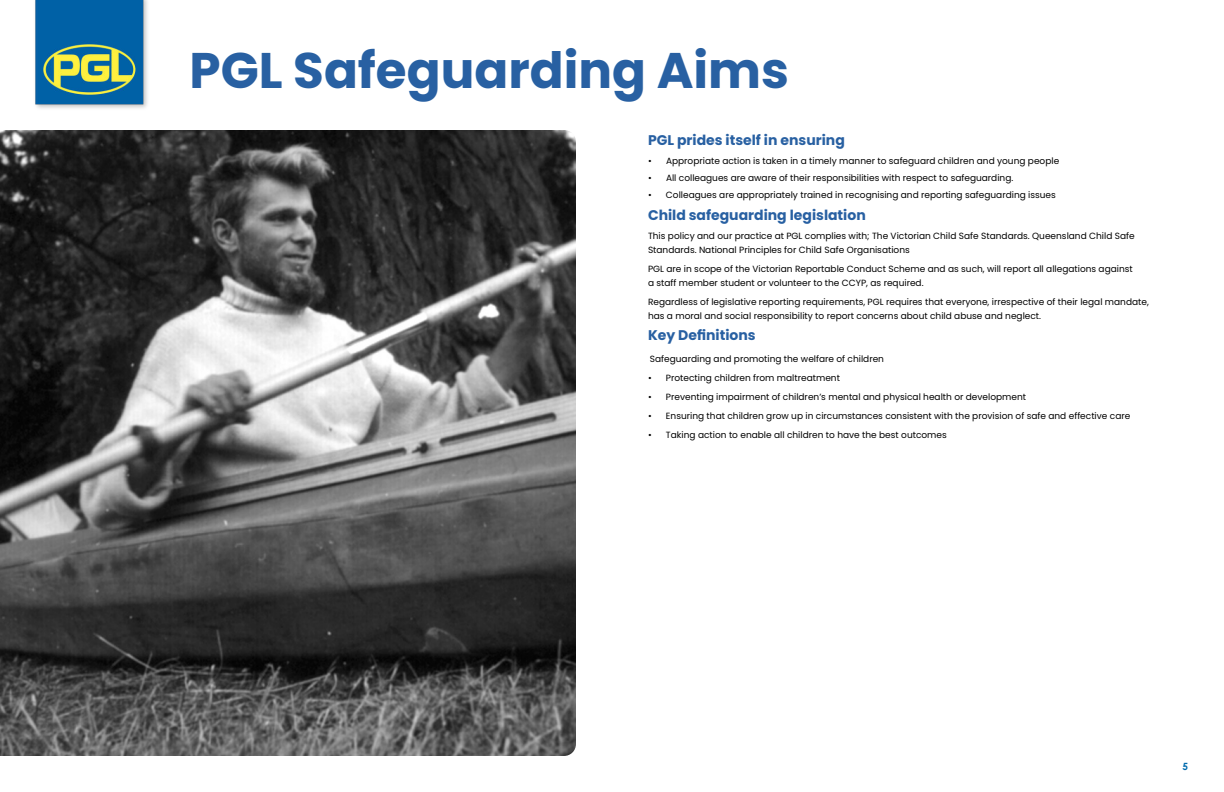
<style>
.page{position:relative;width:1224px;height:792px;background:#fff}
.page>*{position:absolute;margin:0;border:0;box-sizing:border-box;transform-origin:0 0}
.t1{font:700 50px "Poppins";color:#2860a2}
.t2{font:700 14px "Poppins";color:#2860a2}
.t3{font:700 10px "Century Gothic Pro";color:#006bae}
.t4{font:9px/14px "Poppins";color:#000}
</style>
<div class="page">
<img style="left:35px;top:0;width:113px;height:109px">
<img style="left:0;top:130px;width:576px;height:626px">
<h1 class="t1" style="left:190px;top:48px;width:601px">PGL Safeguarding Aims</h1>
<h2 class="t2" style="left:648px;top:133px;width:198px">PGL prides itself in ensuring</h2>
<p class="t4" style="left:648px;top:154px;width:413px">• Appropriate action is taken in a timely manner to safeguard children and young people</p>
<p class="t4" style="left:648px;top:171px;width:367px">• All colleagues are aware of their responsibilities with respect to safeguarding.</p>
<p class="t4" style="left:648px;top:188px;width:409px">• Colleagues are appropriately trained in recognising and reporting safeguarding issues</p>
<h2 class="t2" style="left:648px;top:208px;width:219px">Child safeguarding legislation</h2>
<p class="t4" style="left:648px;top:228px;width:488px">This policy and our practice at PGL complies with; The Victorian Child Safe Standards. Queensland Child Safe<br>Standards. National Principles for Child Safe Organisations</p>
<p class="t4" style="left:648px;top:261px;width:486px">PGL are in scope of the Victorian Reportable Conduct Scheme and as such, will report all allegations against a staff member student or volunteer to the CCYP, as required.</p>
<p class="t4" style="left:648px;top:294px;width:502px">Regardless of legislative reporting requirements, PGL requires that everyone, irrespective of their legal mandate, has a moral and social responsibility to report concerns about child abuse and neglect.</p>
<h2 class="t2" style="left:648px;top:327px;width:109px">Key Definitions</h2>
<p class="t4" style="left:650px;top:352px;width:236px">Safeguarding and promoting the welfare of children</p>
<p class="t4" style="left:648px;top:371px;width:193px">• Protecting children from maltreatment</p>
<p class="t4" style="left:648px;top:390px;width:380px">• Preventing impairment of children’s mental and physical health or development</p>
<p class="t4" style="left:648px;top:409px;width:484px">• Ensuring that children grow up in circumstances consistent with the provision of safe and effective care</p>
<p class="t4" style="left:648px;top:428px;width:300px">• Taking action to enable all children to have the best outcomes</p>
<p class="t3" style="left:1182px;top:761px;width:7px">5</p>
</div>
